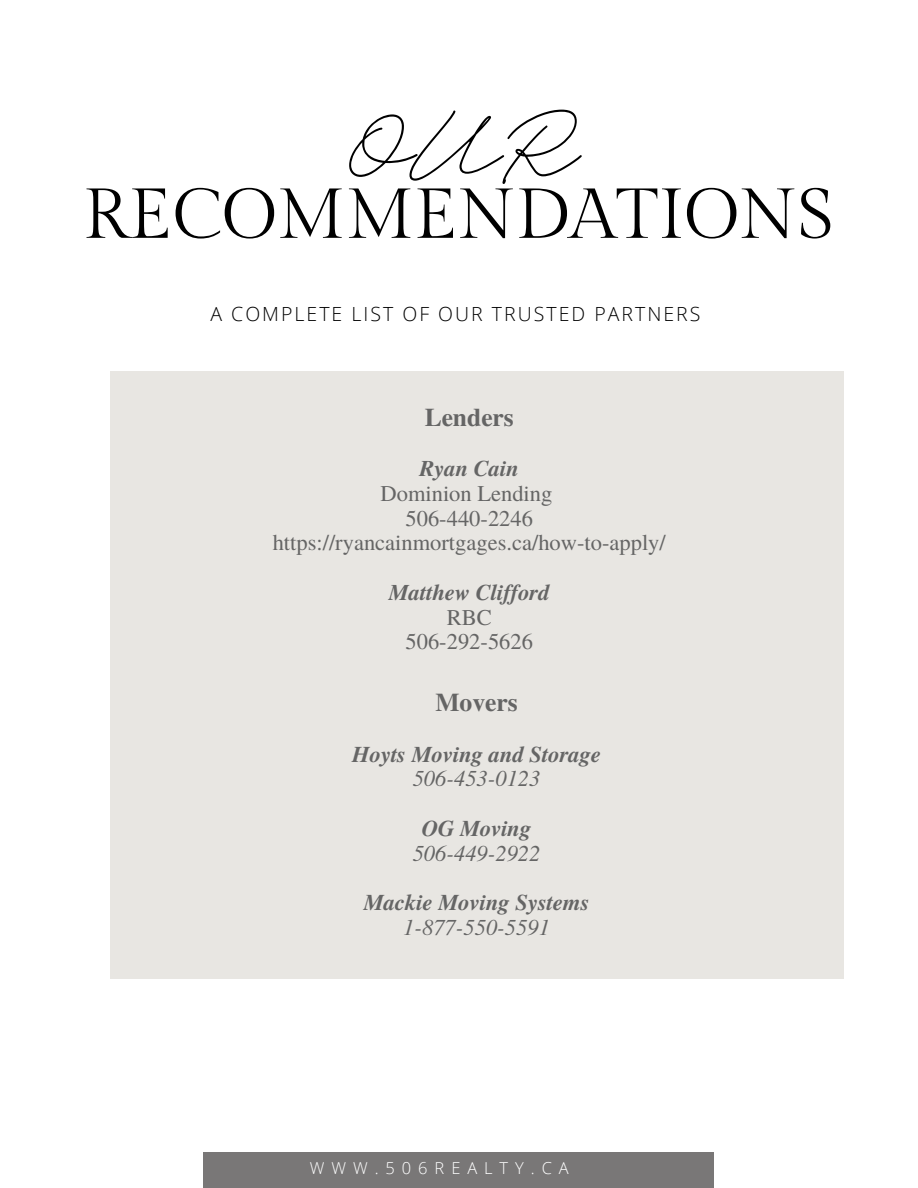
<style>
.page{position:relative;width:918px;height:1188px;background:#fff}
.page>*{position:absolute;margin:0;border:0;box-sizing:border-box;transform-origin:0 0}
.t1{font:178.5px "BD Script";color:#000}
.t2{font:70.5px "Gilda Display";color:#000}
.t3{font:700 25.65px "Te X Gyre Termes";color:#656565}
.t4{font:700 25.5px "Te X Gyre Termes";color:#656565}
.t5{font:italic 700 22.65px "Te X Gyre Termes";color:#656565}
.t6{font:italic 22.65px "Te X Gyre Termes";color:#656565}
.t7{font:22.5px/24.8px "Te X Gyre Termes";color:#656565;text-align:center}
.t8{font:italic 700 22.5px "Te X Gyre Termes";color:#656565}
.t9{font:300 19.5px "Open Sans";letter-spacing:.105em;color:#000}
.t10{font:300 16.5px "Open Sans";letter-spacing:.425em;color:#fff}
</style>
<div class="page">
<div style="left:110px;top:371px;width:734px;height:608px;background:#e8e6e2"></div>
<div style="left:203px;top:1152px;width:511px;height:36px;background:#797777"></div>
<h1 class="t1" style="left:340px;top:30px;width:238px">OUR</h1>
<h2 class="t2" style="left:83px;top:175px;width:753px">RECOMMENDATIONS</h2>
<p class="t9" style="left:210px;top:300px;width:492px">A COMPLETE LIST OF OUR TRUSTED PARTNERS</p>
<p class="t4" style="left:425px;top:397px;width:91px">Lenders</p>
<p class="t8" style="left:420px;top:452px;width:101px">Ryan Cain</p>
<p class="t7" style="left:273px;top:480px;width:395px">Dominion Lending<br>506-440-2246 https://ryancainmortgages.ca/how-to-apply/</p>
<p class="t8" style="left:389px;top:576px;width:162px">Matthew Clifford</p>
<p class="t7" style="left:406px;top:604px;width:129px">RBC<br>506-292-5626</p>
<p class="t3" style="left:435px;top:682px;width:84px">Movers</p>
<p class="t5" style="left:352px;top:737px;width:250px">Hoyts Moving and Storage</p>
<p class="t6" style="left:413px;top:762px;width:129px">506-453-0123</p>
<p class="t5" style="left:422px;top:811px;width:111px">OG Moving</p>
<p class="t6" style="left:413px;top:836px;width:129px">506-449-2922</p>
<p class="t5" style="left:364px;top:886px;width:227px">Mackie Moving Systems</p>
<p class="t6" style="left:403px;top:911px;width:148px">1-877-550-5591</p>
<p class="t10" style="left:310px;top:1157px;width:261px">WWW.506REALTY.CA</p>
</div>
